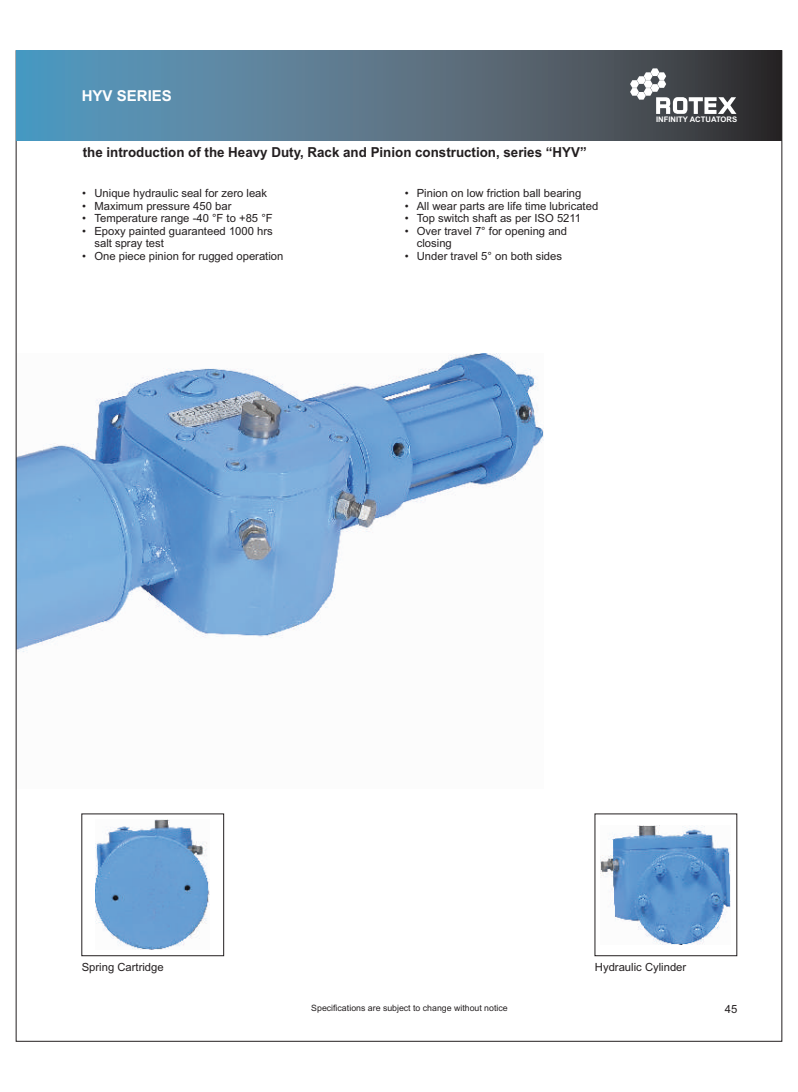
<style>
.page{position:relative;width:798px;height:1092px;background:#fff}
.page>*{position:absolute;margin:0;border:0;box-sizing:border-box;transform-origin:0 0}
.t1{font:700 15px "Arial";color:#fff}
.t2{font:700 13.75px "Arial";color:#231f20}
.t3{font:11.25px/12.6px "Arial";color:#231f20}
.t4{font:8.75px "Arial";color:#231f20}
.t5{font:700 7.62px "Arial";color:#fff}
</style>
<div class="page">
<img style="left:18px;top:353px;width:525px;height:299px">
<svg style="left:16px;top:51px;width:765px;height:89px;background:#537285"></svg>
<svg style="left:630px;top:68px;width:106px;height:46px"></svg>
<img style="left:95px;top:819px;width:115px;height:130px">
<img style="left:600px;top:825px;width:130px;height:119px">
<h1 class="t1" style="left:82px;top:90px;width:92px">HYV SERIES</h1>
<p class="t2" style="left:83px;top:147px;width:505px">the introduction of the Heavy Duty, Rack and Pinion construction, series “HYV”</p>
<p class="t3" style="left:82px;top:188px;width:186px">• Unique hydraulic seal for zero leak</p>
<p class="t3" style="left:82px;top:200px;width:151px">• Maximum pressure 450 bar</p>
<p class="t3" style="left:82px;top:213px;width:192px">• Temperature range -40 °F to +85 °F</p>
<p class="t3" style="left:94px;top:225px;width:180px;text-indent:-12px">• Epoxy painted guaranteed 1000 hrs salt spray test</p>
<p class="t3" style="left:82px;top:250px;width:202px">• One piece pinion for rugged operation</p>
<p class="t3" style="left:404px;top:188px;width:178px">• Pinion on low friction ball bearing</p>
<p class="t3" style="left:404px;top:200px;width:195px">• All wear parts are life time lubricated</p>
<p class="t3" style="left:404px;top:213px;width:178px">• Top switch shaft as per ISO 5211</p>
<p class="t3" style="left:416px;top:225px;width:152px;text-indent:-12px">• Over travel 7° for opening and closing</p>
<p class="t3" style="left:404px;top:250px;width:159px">• Under travel 5° on both sides</p>
<p class="t5" style="left:656px;top:117px;width:82px">INFINITY ACTUATORS</p>
<p class="t3" style="left:82px;top:961px;width:83px">Spring Cartridge</p>
<p class="t3" style="left:594px;top:961px;width:93px">Hydraulic Cylinder</p>
<p class="t4" style="left:311px;top:1004px;width:198px">Specifications are subject to change without notice</p>
<p class="t3" style="left:724px;top:1003px;width:14px">45</p>
</div>
